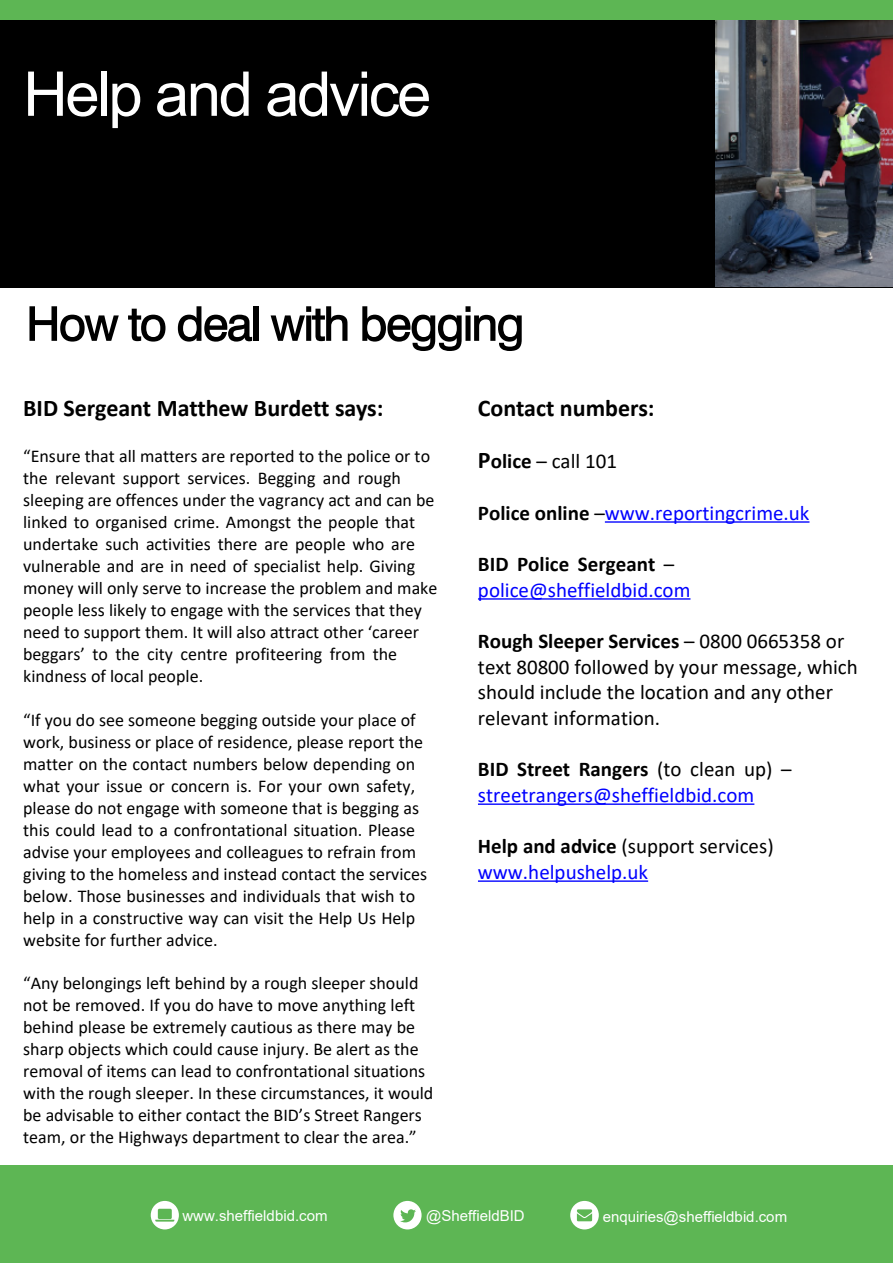
<style>
.page{position:relative;width:893px;height:1263px;background:#fff}
.page>*{position:absolute;margin:0;border:0;box-sizing:border-box;transform-origin:0 0}
.t1{font:61.8px "Arial";letter-spacing:-.04em;color:#fff}
.t2{font:700 24px "Calibri";color:#000}
.t3{font:21px/25.7px "Calibri";color:#000}
.t4{font:21px/25.7px "Calibri";color:#00f}
.t5{font:18px/22px "Calibri";color:#000}
.t6{font:18px "Times New Roman";letter-spacing:.035em;color:#fff}
.t7{font:15px "Arial";color:#fff}
.s1{font-weight:700;font-size:24px}
.s2{font-weight:700}
.s3{font-weight:700;color:#000}
.s4{color:#000}
.s5{color:#00f}
</style>
<div class="page">
<div style="left:0;top:1165px;width:893px;height:98px;background:#5db654"></div>
<svg style="left:570px;top:1201px;width:29px;height:28px"></svg>
<svg style="left:393px;top:1201px;width:29px;height:28px"></svg>
<svg style="left:151px;top:1201px;width:28px;height:28px"></svg>
<div style="left:0;top:0;width:893px;height:22px;background:#5db654"></div>
<div style="left:0;top:20px;width:893px;height:267px;background:#000"></div>
<hr style="left:605px;top:521px;width:204px;height:2px;background:#00f">
<hr style="left:478px;top:598px;width:212px;height:2px;background:#00f">
<hr style="left:478px;top:803px;width:276px;height:2px;background:#00f">
<hr style="left:478px;top:880px;width:170px;height:2px;background:#00f">
<svg style="left:29px;top:306px;width:90px;height:36px"></svg>
<svg style="left:128px;top:309px;width:37px;height:33px"></svg>
<svg style="left:178px;top:306px;width:74px;height:36px"></svg>
<div style="left:254px;top:306px;width:5px;height:35px;background:#000"></div>
<svg style="left:271px;top:306px;width:76px;height:35px"></svg>
<svg style="left:362px;top:306px;width:160px;height:45px"></svg>
<img style="left:716px;top:21px;width:177px;height:266px">
<h1 class="t1" style="left:23px;top:71px;width:410px">Help and advice</h1>
<h2 class="t2" style="left:23px;top:398px;width:362px">BID Sergeant Matthew Burdett says:</h2>
<p class="t5" style="left:23px;top:446px;width:416px">“Ensure that all matters are reported to the police or to the relevant support services. Begging and rough sleeping are offences under the vagrancy act and can be linked to organised crime. Amongst the people that undertake such activities there are people who are vulnerable and are in need of specialist help. Giving money will only serve to increase the problem and make people less likely to engage with the services that they need to support them. It will also attract other ‘career beggars’ to the city centre profiteering from the kindness of local people.</p>
<p class="t5" style="left:23px;top:710px;width:405px">“If you do see someone begging outside your place of work, business or place of residence, please report the matter on the contact numbers below depending on what your issue or concern is. For your own safety, please do not engage with someone that is begging as this could lead to a confrontational situation. Please advise your employees and colleagues to refrain from giving to the homeless and instead contact the services below. Those businesses and individuals that wish to help in a constructive way can visit the Help Us Help website for further advice.</p>
<p class="t5" style="left:23px;top:974px;width:412px">“Any belongings left behind by a rough sleeper should not be removed. If you do have to move anything left behind please be extremely cautious as there may be sharp objects which could cause injury. Be alert as the removal of items can lead to confrontational situations with the rough sleeper. In these circumstances, it would be advisable to either contact the BID’s Street Rangers team, or the Highways department to clear the area.”</p>
<h2 class="t2" style="left:478px;top:398px;width:178px">Contact numbers:</h2>
<p class="t3" style="left:478px;top:449px;width:141px"><span class="s1">P</span><span class="s2">olice</span> – call 101</p>
<p class="t4" style="left:478px;top:501px;width:333px"><span class="s3">Police online</span> <span class="s4">–</span>www.reportingcrime.uk</p>
<p class="t4" style="left:478px;top:553px;width:214px"><span class="s3">BID Police Sergeant</span> <span class="s4">– </span>police@sheffieldbid.com</p>
<p class="t3" style="left:478px;top:630px;width:381px"><span class="s2">Rough Sleeper Services</span> – 0800 0665358 or text 80800 followed by your message, which should include the location and any other relevant information.</p>
<p class="t4" style="left:478px;top:758px;width:315px"><span class="s3">BID Street Rangers</span> <span class="s4">(to clean up) – </span>streetrangers@sheffieldbid.com</p>
<p class="t3" style="left:478px;top:835px;width:297px"><span class="s2">Help and advice</span> (support services) <span class="s5">www.helpushelp.uk</span></p>
<p class="t7" style="left:182px;top:1210px;width:147px">www.sheffieldbid.com</p>
<p class="t7" style="left:426px;top:1210px;width:100px">@SheffieldBID</p>
<p class="t6" style="left:602px;top:1209px;width:222px">enquiries@sheffieldbid.com</p>
<p class="t7" style="left:603px;top:1211px;width:186px">enquiries@sheffieldbid.com</p>
</div>
